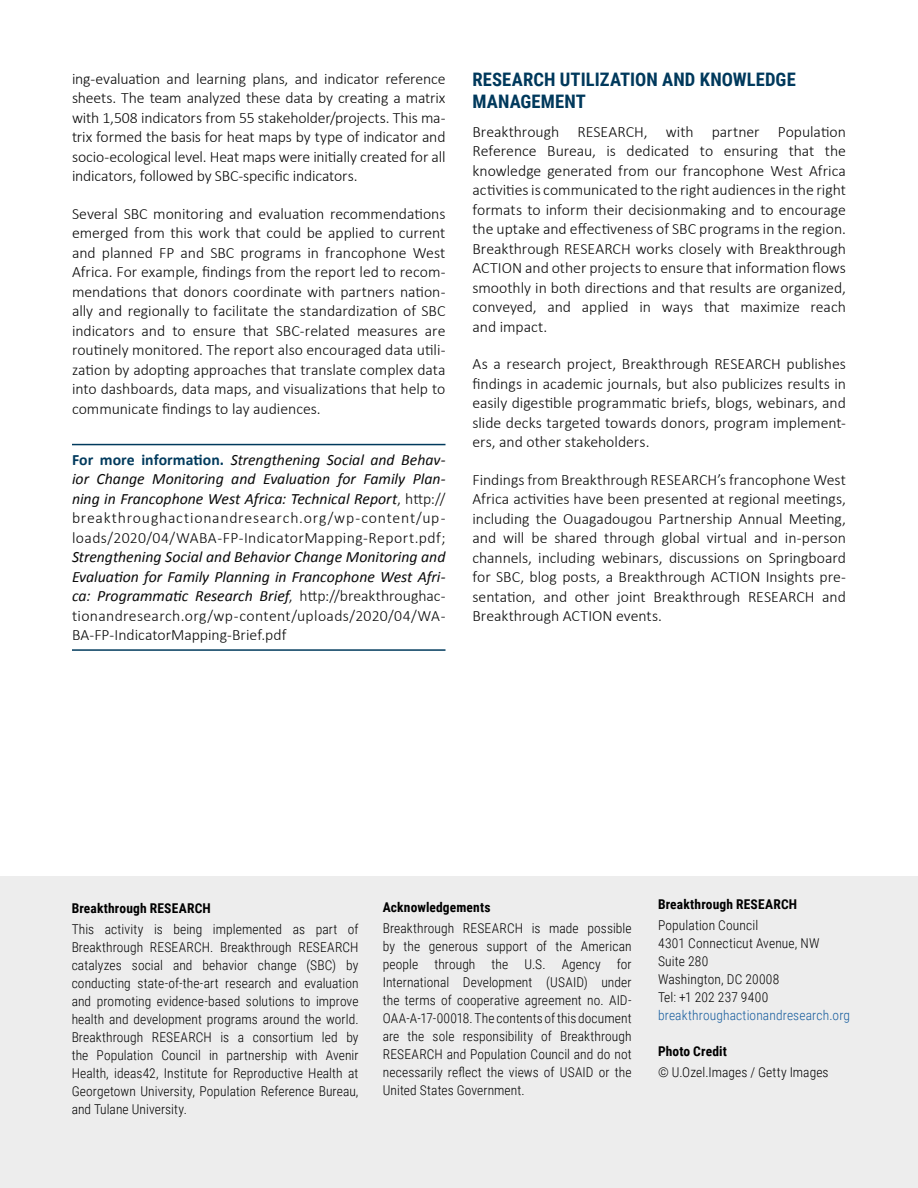
<style>
.page{position:relative;width:918px;height:1188px;background:#fff}
.page>*{position:absolute;margin:0;border:0;box-sizing:border-box;transform-origin:0 0}
.H2_SECTION_SUBHEAD{font:700 18.6px/22.4px "Roboto Condensed";letter-spacing:.005em;color:#00395c}
.BODY_COPY{font:300 15.75px/19.5px "Calibri";letter-spacing:-.005em;color:#0a0a0a;text-align:justify}
.for_more_info{font:italic 15.75px/19.5px "Calibri";color:#0a0a0a;text-align:justify}
.Acks{font:300 13.5px/18px "Roboto Condensed";letter-spacing:.005em;color:#000;text-align:justify}
.Contact-Info{font:300 13.5px "Roboto Condensed";letter-spacing:.01em;color:#000}
.AcksTitle{font:700 13.5px "Roboto Condensed";letter-spacing:.01em;color:#000}
.Contact-Info-2{font:300 13.5px "Roboto Condensed";letter-spacing:.01em;color:#175d9e}
.s1{font-weight:700;font-style:normal;color:#003a5d}
.s2{font-weight:300;font-style:normal}
</style>
<div class="page">
<div style="left:0;top:876px;width:917px;height:312px;background:#ededed"></div>
<hr style="left:72px;top:444px;width:374px;height:1px;background:#003a5d">
<hr style="left:72px;top:649px;width:374px;height:2px;background:#003a5d">
<p class="BODY_COPY" style="left:72px;top:69px;width:375px">ing-evaluation and learning plans, and indicator reference sheets. The team analyzed these data by creating a matrix with 1,508 indicators from 55 stakeholder/projects. This ma&shy;trix formed the basis for heat maps by type of indicator and socio-ecological level. Heat maps were initially created for all indicators, followed by SBC-specific indicators.</p>
<p class="BODY_COPY" style="left:72px;top:204px;width:375px">Several SBC monitoring and evaluation recommendations emerged from this work that could be applied to current and planned FP and SBC programs in francophone West Africa. For example, findings from the report led to recom&shy;mendations that donors coordinate with partners nation&shy;ally and regionally to facilitate the standardization of SBC indicators and to ensure that SBC-related measures are routinely monitored. The report also encouraged data utili&shy;zation by adopting approaches that translate complex data into dashboards, data maps, and visualizations that help to communicate findings to lay audiences.</p>
<p class="for_more_info" style="left:72px;top:449px;width:375px"><span class="s1">For more information.</span> Strengthening Social and Behav&shy;ior Change Monitoring and Evaluation for Family Plan&shy;ning in Francophone West Africa: Technical Report<span class="s2">, http:// breakthroughactionandresearch.org/wp-content/up&shy;loads/2020/04/WABA-FP-IndicatorMapping-Report.pdf; </span>Strengthening Social and Behavior Change Monitoring and Evaluation for Family Planning in Francophone West Afri&shy;ca: Programmatic Research Brief<span class="s2">, http://breakthroughac&shy;tionandresearch.org/wp-content/uploads/2020/04/WA-BA-FP-IndicatorMapping-Brief.pdf</span></p>
<p class="H2_SECTION_SUBHEAD" style="left:472px;top:67px;width:325px">RESEARCH UTILIZATION AND KNOWLEDGE<br>MANAGEMENT</p>
<p class="BODY_COPY" style="left:472px;top:122px;width:375px">Breakthrough RESEARCH, with partner Population Reference Bureau, is dedicated to ensuring that the knowledge generated from our francophone West Africa activities is communicated to the right audiences in the right formats to inform their decisionmaking and to encourage the uptake and effectiveness of SBC programs in the region.<br>Breakthrough RESEARCH works closely with Breakthrough ACTION and other projects to ensure that information flows smoothly in both directions and that results are organized, conveyed, and applied in ways that maximize reach and impact.</p>
<p class="BODY_COPY" style="left:472px;top:354px;width:375px">As a research project, Breakthrough RESEARCH publishes findings in academic journals, but also publicizes results in easily digestible programmatic briefs, blogs, webinars, and slide decks targeted towards donors, program implement&shy;ers, and other stakeholders.</p>
<p class="BODY_COPY" style="left:472px;top:470px;width:375px">Findings from Breakthrough RESEARCH’s francophone West Africa activities have been presented at regional meetings, including the Ouagadougou Partnership Annual Meeting, and will be shared through global virtual and in-person channels, including webinars, discussions on Springboard for SBC, blog posts, a Breakthrough ACTION Insights pre&shy;sentation, and other joint Breakthrough RESEARCH and Breakthrough ACTION events.</p>
<p class="AcksTitle" style="left:72px;top:899px;width:141px">Breakthrough RESEARCH</p>
<p class="Acks" style="left:72px;top:920px;width:288px">This activity is being implemented as part of Breakthrough RESEARCH. Breakthrough RESEARCH catalyzes social and behavior change (SBC) by conducting state-of-the-art research and evaluation and promoting evidence-based solutions to improve health and development programs around the world.<br>Breakthrough RESEARCH is a consortium led by the Population Council in partnership with Avenir Health, ideas42, Institute for Reproductive Health at Georgetown University, Population Reference Bureau, and Tulane University.</p>
<p class="AcksTitle" style="left:383px;top:898px;width:109px">Acknowledgements</p>
<p class="Acks" style="left:383px;top:919px;width:250px">Breakthrough RESEARCH is made possible by the generous support of the American people through the U.S. Agency for International Development (USAID) under the terms of cooperative agreement no. AID-OAA-A-17-00018. The contents of this document are the sole responsibility of Breakthrough RESEARCH and Population Council and do not necessarily reflect the views of USAID or the United States Government.</p>
<p class="AcksTitle" style="left:658px;top:894px;width:141px">Breakthrough RESEARCH</p>
<p class="Contact-Info" style="left:658px;top:915px;width:102px">Population Council</p>
<p class="Contact-Info" style="left:658px;top:933px;width:163px">4301 Connecticut Avenue, NW</p>
<p class="Contact-Info" style="left:658px;top:951px;width:52px">Suite 280</p>
<p class="Contact-Info" style="left:658px;top:969px;width:123px">Washington, DC 20008</p>
<p class="Contact-Info" style="left:658px;top:987px;width:112px">Tel: +1 202 237 9400</p>
<p class="Contact-Info-2" style="left:658px;top:1005px;width:194px">breakthroughactionandresearch.org</p>
<p class="AcksTitle" style="left:658px;top:1041px;width:70px">Photo Credit</p>
<p class="Acks" style="left:658px;top:1062px;width:172px">© U.Ozel.Images / Getty Images</p>
</div>
